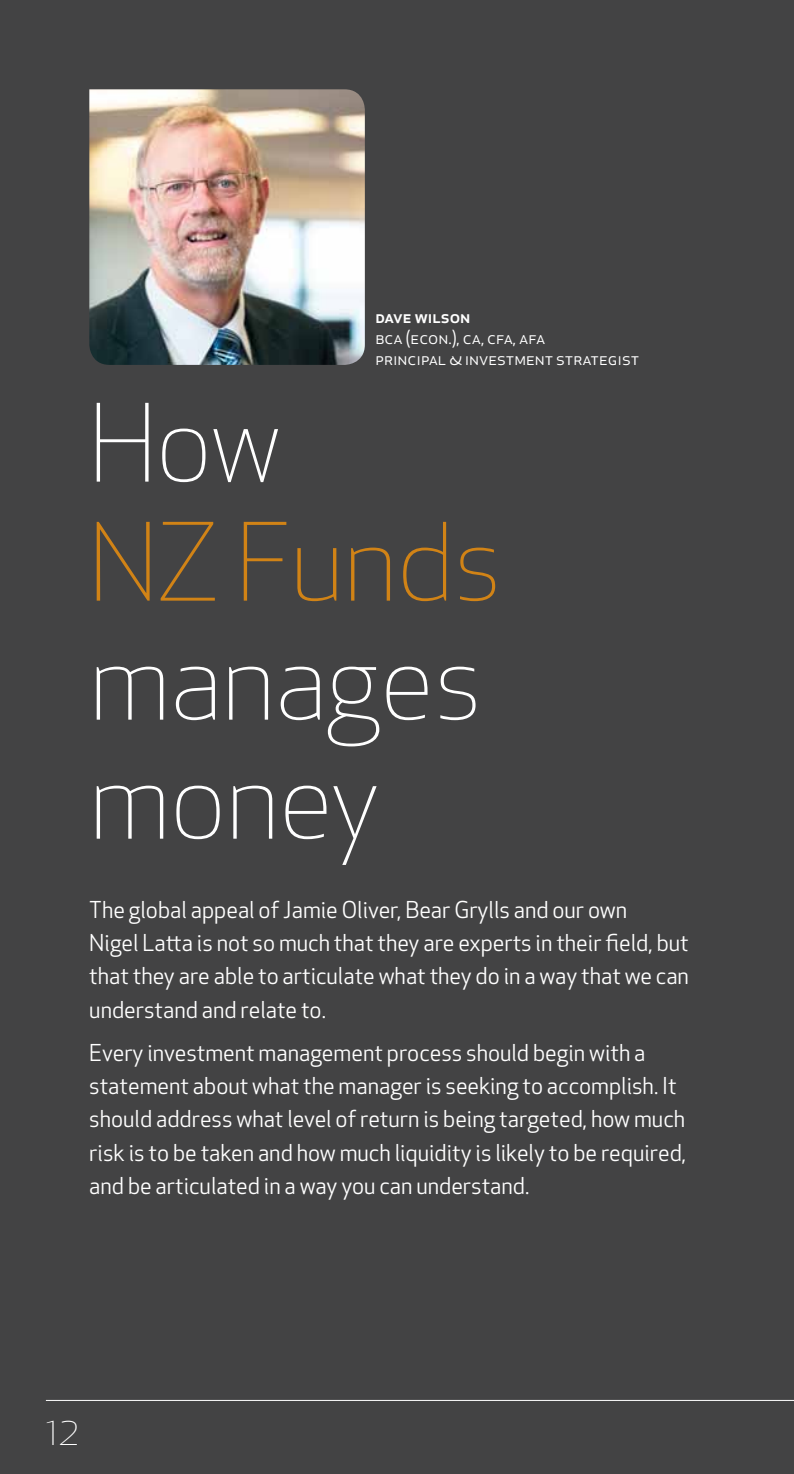
<style>
.page{position:relative;width:794px;height:1474px;background:#fff}
.page>*{position:absolute;margin:0;border:0;box-sizing:border-box;transform-origin:0 0}
.t1{font:300 105px/119px "Apex New";color:#fff}
.t2{font:300 105px "Apex New";color:#d18316}
.t3{font:300 38.5px "Apex New";color:#fff}
.t4{font:22.75px/33.2px "Apex New";color:#fff}
.t5{font:17.5px/21px "Apex New";color:#fff}
.t6{font:500 17.5px "Apex New";color:#fff}
</style>
<div class="page">
<div style="left:0;top:0;width:794px;height:1473px;background:#434344"></div>
<hr style="left:46px;top:1399px;width:748px;height:1px;background:#fff">
<img style="left:89px;top:89px;width:276px;height:276px">
<p class="t6" style="left:375px;top:305px;width:96px">dave wilson</p>
<p class="t5" style="left:375px;top:327px;width:265px">bca (econ.), ca, cfa, afa<br>principal &amp; investment strategist</p>
<h1 class="t1" style="left:89px;top:385px;width:193px">How</h1>
<h1 class="t2" style="left:89px;top:498px;width:413px">NZ Funds</h1>
<h1 class="t1" style="left:89px;top:623px;width:393px">manages money</h1>
<p class="t4" style="left:89px;top:893px;width:601px">The global appeal of Jamie Oliver, Bear Grylls and our own<br>Nigel Latta is not so much that they are experts in their field, but that they are able to articulate what they do in a way that we can understand and relate to.</p>
<p class="t4" style="left:89px;top:1036px;width:598px">Every investment management process should begin with a statement about what the manager is seeking to accomplish. It should address what level of return is being targeted, how much risk is to be taken and how much liquidity is likely to be required, and be articulated in a way you can understand.</p>
<h2 class="t3" style="left:46px;top:1406px;width:35px">12</h2>
</div>
